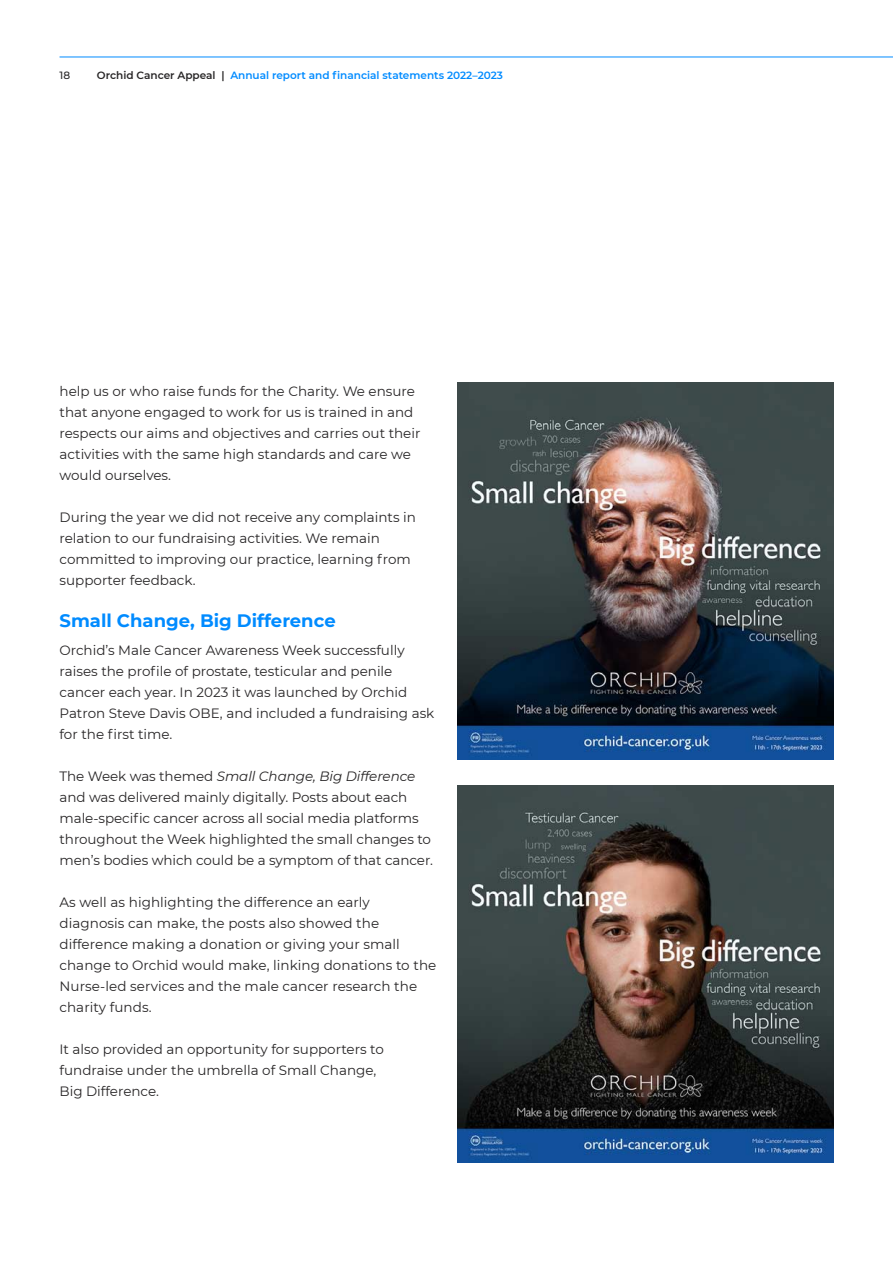
<style>
.page{position:relative;width:893px;height:1263px;background:#fff}
.page>*{position:absolute;margin:0;border:0;box-sizing:border-box;transform-origin:0 0}
.t1{font:700 18px "Montserrat";color:#008bff}
.t2{font:13.5px/21px "Montserrat";color:#272526}
.t3{font:600 10.5px "Montserrat";color:#008bff}
.t4{font:500 10.5px "Montserrat";color:#272526}
.s1{color:#272526}
.s2{font-style:italic}
</style>
<div class="page">
<hr style="left:60px;top:57px;width:833px;height:1px;background:#008bff">
<img style="left:457px;top:786px;width:376px;height:376px">
<img style="left:457px;top:383px;width:376px;height:376px">
<p class="t4" style="left:60px;top:69px;width:12px">18</p>
<p class="t3" style="left:97px;top:69px;width:408px"><span class="s1">Orchid Cancer Appeal |</span> Annual report and financial statements 2022–2023</p>
<p class="t2" style="left:60px;top:380px;width:362px">help us or who raise funds for the Charity. We ensure that anyone engaged to work for us is trained in and respects our aims and objectives and carries out their activities with the same high standards and care we would ourselves.</p>
<p class="t2" style="left:60px;top:506px;width:358px">During the year we did not receive any complaints in relation to our fundraising activities. We remain committed to improving our practice, learning from supporter feedback.</p>
<h1 class="t1" style="left:60px;top:609px;width:278px">Small Change, Big Difference</h1>
<p class="t2" style="left:60px;top:640px;width:376px">Orchid’s Male Cancer Awareness Week successfully raises the profile of prostate, testicular and penile cancer each year. In 2023 it was launched by Orchid Patron Steve Davis OBE, and included a fundraising ask for the first time.</p>
<p class="t2" style="left:60px;top:766px;width:375px">The Week was themed <span class="s2">Small Change, Big Difference </span>and was delivered mainly digitally. Posts about each male-specific cancer across all social media platforms throughout the Week highlighted the small changes to men’s bodies which could be a symptom of that cancer.</p>
<p class="t2" style="left:60px;top:892px;width:378px">As well as highlighting the difference an early diagnosis can make, the posts also showed the difference making a donation or giving your small change to Orchid would make, linking donations to the Nurse-led services and the male cancer research the charity funds.</p>
<p class="t2" style="left:60px;top:1039px;width:326px">It also provided an opportunity for supporters to fundraise under the umbrella of Small Change,<br>Big Difference.</p>
</div>
